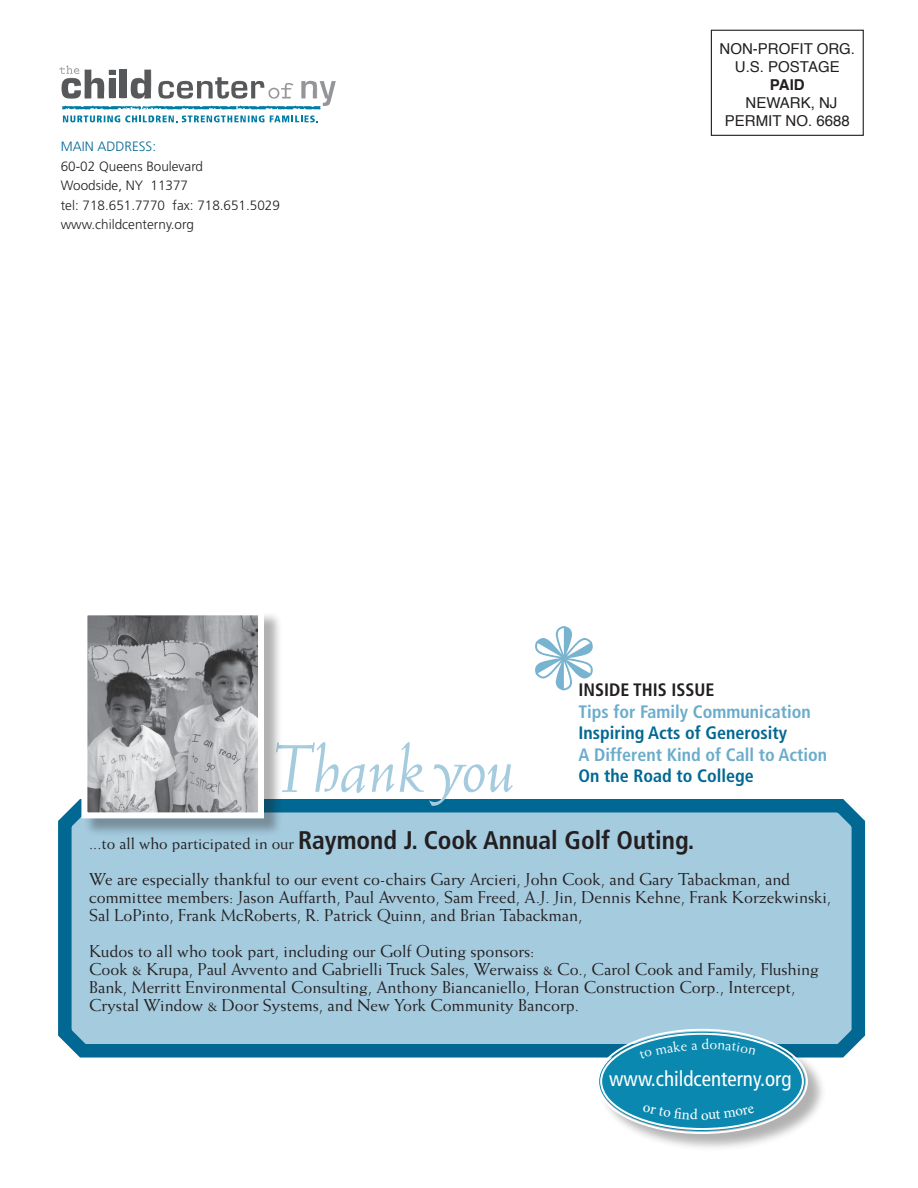
<style>
.page{position:relative;width:918px;height:1188px;background:#fff}
.page>*{position:absolute;margin:0;border:0;box-sizing:border-box;transform-origin:0 0}
.t1{font:italic 67.5px "Weiss";letter-spacing:-.01em;color:#a5cbdf}
.t2{font:700 condensed 25.5px "Frutiger";color:#231f20}
.t3{font:condensed 21px "Frutiger";color:#fff}
.t4{font:700 condensed 18px "Frutiger";color:#6baccb}
.t5{font:700 condensed 18px "Frutiger";color:#006893}
.t6{font:700 condensed 18px "Frutiger";color:#231f20}
.t7{font:17.25px/18px "Weiss";color:#231f20}
.t8{font:15px/18px "Helvetica";color:#231f20;text-align:center}
.t9{font:700 15px "Helvetica";color:#231f20}
.t10{font:15px "Weiss";color:#fff}
.t11{font:300 13.5px/19.5px "Frutiger";color:#231f20}
.t12{font:300 13.5px "Frutiger";color:#006893}
.s1{font-family:"Weiss";font-weight:400;font-stretch:normal;font-size:16.5px}
</style>
<div class="page">
<svg style="left:59px;top:65px;width:277px;height:57px"></svg>
<svg style="left:58px;top:799px;width:808px;height:259px;background:#93c0d6"></svg>
<div style="left:599px;top:1031px;width:227px;height:121px;background:#231f20;opacity:.35"></div>
<div style="left:599px;top:1032px;width:206px;height:99px;background:#0b88af;border-radius:50%"></div>
<div style="left:84px;top:612px;width:198px;height:225px;background:#231f20;opacity:.35"></div>
<img style="left:88px;top:616px;width:169px;height:195px">
<div style="left:81px;top:609px;width:183px;height:209px;border:6px solid #fff"></div>
<div style="left:711px;top:30px;width:153px;height:106px;border:1px solid #231f20"></div>
<svg style="left:639px;top:1040px;width:17px;height:6px"></svg>
<p class="t12" style="left:61px;top:139px;width:97px">MAIN ADDRESS:</p>
<p class="t11" style="left:61px;top:156px;width:221px">60-02 Queens Boulevard<br>Woodside, NY 11377<br>tel: 718.651.7770 fax: 718.651.5029 www.childcenterny.org</p>
<p class="t8" style="left:720px;top:41px;width:137px">NON-PROFIT ORG.<br>U.S. POSTAGE</p>
<p class="t9" style="left:770px;top:73px;width:36px">PAID</p>
<p class="t8" style="left:725px;top:95px;width:126px">NEWARK, NJ<br>PERMIT NO. 6688</p>
<h1 class="t1" style="left:273px;top:729px;width:244px">Thank you</h1>
<p class="t6" style="left:579px;top:679px;width:138px">INSIDE THIS ISSUE</p>
<p class="t4" style="left:579px;top:701px;width:234px">Tips for Family Communication</p>
<p class="t5" style="left:579px;top:722px;width:210px">Inspiring Acts of Generosity</p>
<p class="t4" style="left:579px;top:744px;width:250px">A Different Kind of Call to Action</p>
<p class="t5" style="left:579px;top:766px;width:177px">On the Road to College</p>
<h2 class="t2" style="left:89px;top:825px;width:607px"><span class="s1">...to all who participated in our</span> Raymond J. Cook Annual Golf Outing.</h2>
<p class="t7" style="left:89px;top:870px;width:744px">We are especially thankful to our event co-chairs Gary Arcieri, John Cook, and Gary Tabackman, and committee members: Jason Auffarth, Paul Avvento, Sam Freed, A.J. Jin, Dennis Kehne, Frank Korzekwinski,<br>Sal LoPinto, Frank McRoberts, R. Patrick Quinn, and Brian Tabackman,</p>
<p class="t7" style="left:89px;top:942px;width:731px">Kudos to all who took part, including our Golf Outing sponsors:<br>Cook &amp; Krupa, Paul Avvento and Gabrielli Truck Sales, Werwaiss &amp; Co., Carol Cook and Family, Flushing Bank, Merritt Environmental Consulting, Anthony Biancaniello, Horan Construction Corp., Intercept, Crystal Window &amp; Door Systems, and New York Community Bancorp.</p>
<p class="t10" style="left:702px;top:1035px;width:9px">d</p>
<p class="t3" style="left:609px;top:1067px;width:184px">www.childcenterny.org</p>
</div>
